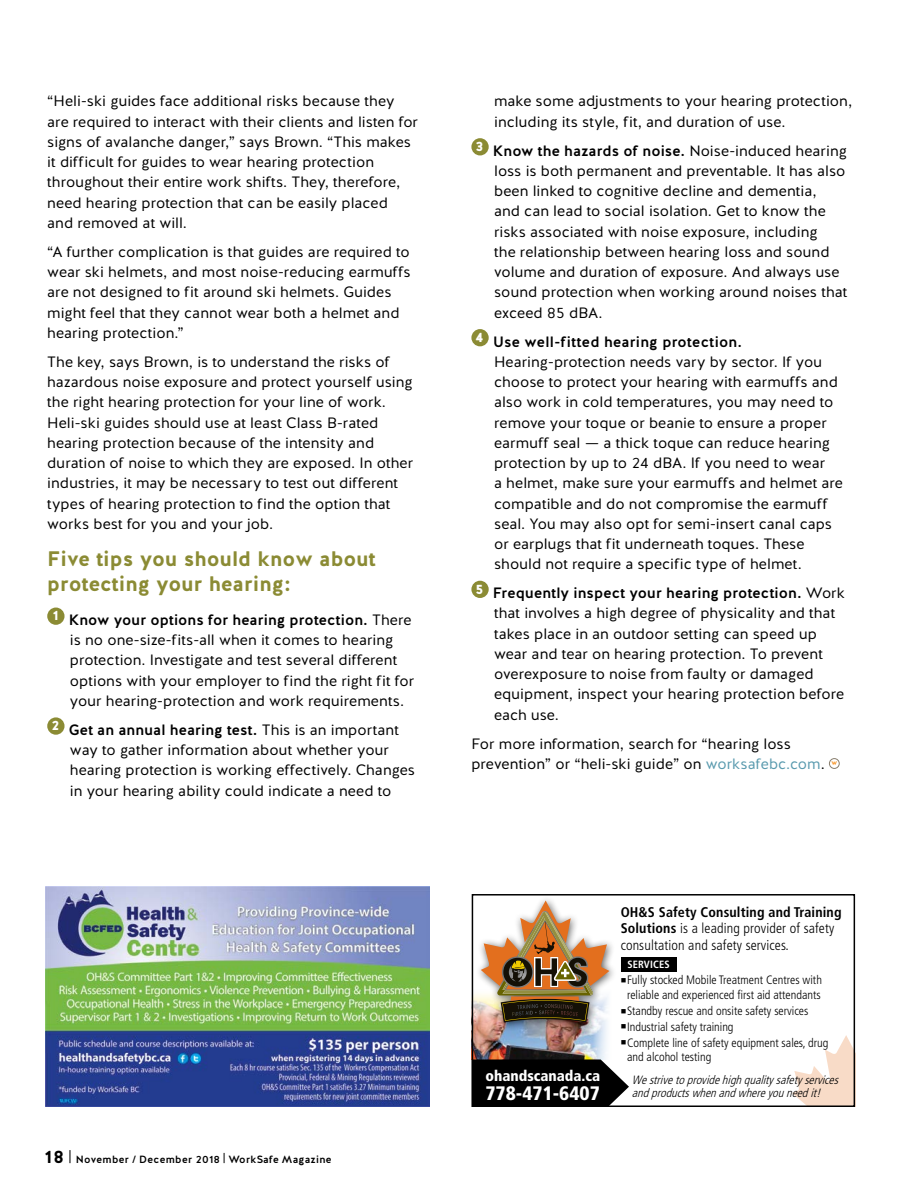
<style>
.page{position:relative;width:918px;height:1188px;background:#fff}
.page>*{position:absolute;margin:0;border:0;box-sizing:border-box;transform-origin:0 0}
.t1{font:21px/24.8px "Work Safe BC Halis R Bold";color:#8b8b34}
.t2{font:900 condensed 19.5px "Frutiger";color:#fff}
.t3{font:18px "Work Safe BC Halis R Bold";color:#000}
.t4{font:15px/20.2px "Work Safe BC Halis R Book";letter-spacing:.005em;color:#000}
.t5{font:15px "Work Safe BC Halis R Medium";letter-spacing:.005em;color:#000}
.t6{font:900 condensed 15px "Frutiger";color:#fff}
.t7{font:300 condensed 14.1px/16.8px "Frutiger";letter-spacing:.01em;color:#000}
.t8{font:300 condensed 12.15px/14.5px "Frutiger";color:#000;text-align:center}
.t9{font:italic 300 condensed 12px/13.5px "Frutiger";color:#000}
.t10{font:10.5px "Work Safe BC Halis R Medium";letter-spacing:.025em;color:#000}
.t11{font:700 condensed 10.5px "Frutiger";letter-spacing:.01em;color:#fff}
.t12{font:5.25px "Work Safe BC Halis R Black";color:#f7901e}
.s1{font-family:"Work Safe BC Halis R Book"}
.s2{color:#599aae}
.s3{font-weight:700}
</style>
<div class="page">
<div style="left:47px;top:608px;width:18px;height:17px;background:#8b8b34;border-radius:50%"></div>
<div style="left:47px;top:717px;width:18px;height:18px;background:#8b8b34;border-radius:50%"></div>
<div style="left:471px;top:138px;width:18px;height:17px;background:#8b8b34;border-radius:50%"></div>
<div style="left:471px;top:329px;width:18px;height:17px;background:#8b8b34;border-radius:50%"></div>
<div style="left:471px;top:581px;width:18px;height:17px;background:#8b8b34;border-radius:50%"></div>
<div style="left:829px;top:758px;width:11px;height:11px;border:1px solid #887e6e;border-radius:50%"></div>
<img style="left:475px;top:1031px;width:132px;height:28px">
<svg style="left:792px;top:1035px;width:60px;height:69px"></svg>
<div style="left:621px;top:957px;width:55px;height:14px;background:#000"></div>
<svg style="left:475px;top:1059px;width:154px;height:45px;background:#151514"></svg>
<div style="left:472px;top:894px;width:383px;height:213px;border:2px solid #000"></div>
<div style="left:475px;top:895px;width:143px;height:136px;background:#000;opacity:.65"></div>
<img style="left:481px;top:900px;width:128px;height:122px">
<img style="left:46px;top:886px;width:384px;height:221px">
<svg style="left:69px;top:1150px;width:1px;height:13px"></svg>
<p class="t4" style="left:47px;top:91px;width:372px">“Heli-ski guides face additional risks because they are required to interact with their clients and listen for signs of avalanche danger,” says Brown. “This makes it difficult for guides to wear hearing protection throughout their entire work shifts. They, therefore, need hearing protection that can be easily placed<br>and removed at will.</p>
<p class="t4" style="left:47px;top:242px;width:365px">“A further complication is that guides are required to wear ski helmets, and most noise-reducing earmuffs are not designed to fit around ski helmets. Guides might feel that they cannot wear both a helmet and hearing protection.”</p>
<p class="t4" style="left:47px;top:352px;width:368px">The key, says Brown, is to understand the risks of hazardous noise exposure and protect yourself using the right hearing protection for your line of work.<br>Heli-ski guides should use at least Class B-rated hearing protection because of the intensity and duration of noise to which they are exposed. In other industries, it may be necessary to test out different types of hearing protection to find the option that works best for you and your job.</p>
<h1 class="t1" style="left:47px;top:547px;width:330px">Five tips you should know about protecting your hearing:</h1>
<p class="t5" style="left:51px;top:610px;width:362px"><sup>1</sup> Know your options for hearing protection. <span class="s1">There</span></p>
<p class="t4" style="left:70px;top:630px;width:346px">is no one-size-fits-all when it comes to hearing protection. Investigate and test several different options with your employer to find the right fit for your hearing-protection and work requirements.</p>
<p class="t5" style="left:51px;top:720px;width:349px"><sup>2</sup> Get an annual hearing test. <span class="s1">This is an important</span></p>
<p class="t4" style="left:70px;top:740px;width:347px">way to gather information about whether your hearing protection is working effectively. Changes in your hearing ability could indicate a need to</p>
<p class="t3" style="left:44px;top:1145px;width:22px">18</p>
<p class="t10" style="left:76px;top:1153px;width:257px">November / December 2018 | WorkSafe Magazine</p>
<p class="t4" style="left:494px;top:91px;width:360px">make some adjustments to your hearing protection, including its style, fit, and duration of use.</p>
<p class="t5" style="left:475px;top:141px;width:373px"><sup>3</sup> Know the hazards of noise. <span class="s1">Noise-induced hearing</span></p>
<p class="t4" style="left:494px;top:161px;width:355px">loss is both permanent and preventable. It has also been linked to cognitive decline and dementia,<br>and can lead to social isolation. Get to know the risks associated with noise exposure, including<br>the relationship between hearing loss and sound volume and duration of exposure. And always use sound protection when working around noises that exceed 85 dBA.</p>
<p class="t5" style="left:475px;top:332px;width:269px"><sup>4</sup> Use well-fitted hearing protection.</p>
<p class="t4" style="left:494px;top:352px;width:350px">Hearing-protection needs vary by sector. If you choose to protect your hearing with earmuffs and also work in cold temperatures, you may need to remove your toque or beanie to ensure a proper earmuff seal — a thick toque can reduce hearing protection by up to 24 dBA. If you need to wear<br>a helmet, make sure your earmuffs and helmet are compatible and do not compromise the earmuff seal. You may also opt for semi-insert canal caps or earplugs that fit underneath toques. These should not require a specific type of helmet.</p>
<p class="t5" style="left:475px;top:583px;width:371px"><sup>5</sup> Frequently inspect your hearing protection. <span class="s1">Work</span></p>
<p class="t4" style="left:494px;top:603px;width:352px">that involves a high degree of physicality and that takes place in an outdoor setting can speed up wear and tear on hearing protection. To prevent overexposure to noise from faulty or damaged equipment, inspect your hearing protection before each use.</p>
<p class="t4" style="left:471px;top:734px;width:355px">For more information, search for “hearing loss prevention” or “heli-ski guide” on <span class="s2">worksafebc.com</span>.</p>
<p class="t12" style="left:832px;top:760px;width:7px">W</p>
<p class="t6" style="left:485px;top:1066px;width:116px">ohandscanada.ca</p>
<h2 class="t2" style="left:485px;top:1082px;width:116px">778-471-6407</h2>
<p class="t7" style="left:621px;top:903px;width:222px"><span class="s3">OH&amp;S Safety Consulting and Training<br>Solutions</span> is a leading provider of safety consultation and safety services.</p>
<p class="t11" style="left:628px;top:959px;width:44px">ServiCeS</p>
<p class="t8" style="left:621px;top:973px;width:203px">■Fully stocked Mobile Treatment Centres with reliable and experienced first aid attendants</p>
<p class="t8" style="left:621px;top:1003px;width:189px">■Standby rescue and onsite safety services</p>
<p class="t8" style="left:621px;top:1019px;width:114px">■Industrial safety training</p>
<p class="t8" style="left:627px;top:1035px;width:203px;text-align:left;text-indent:-6px">■Complete line of safety equipment sales, drug and alcohol testing</p>
<p class="t9" style="left:632px;top:1073px;width:211px">Westrivetoprovidehighqualitysafetyservices andproductswhenandwhereyouneedit!</p>
</div>
